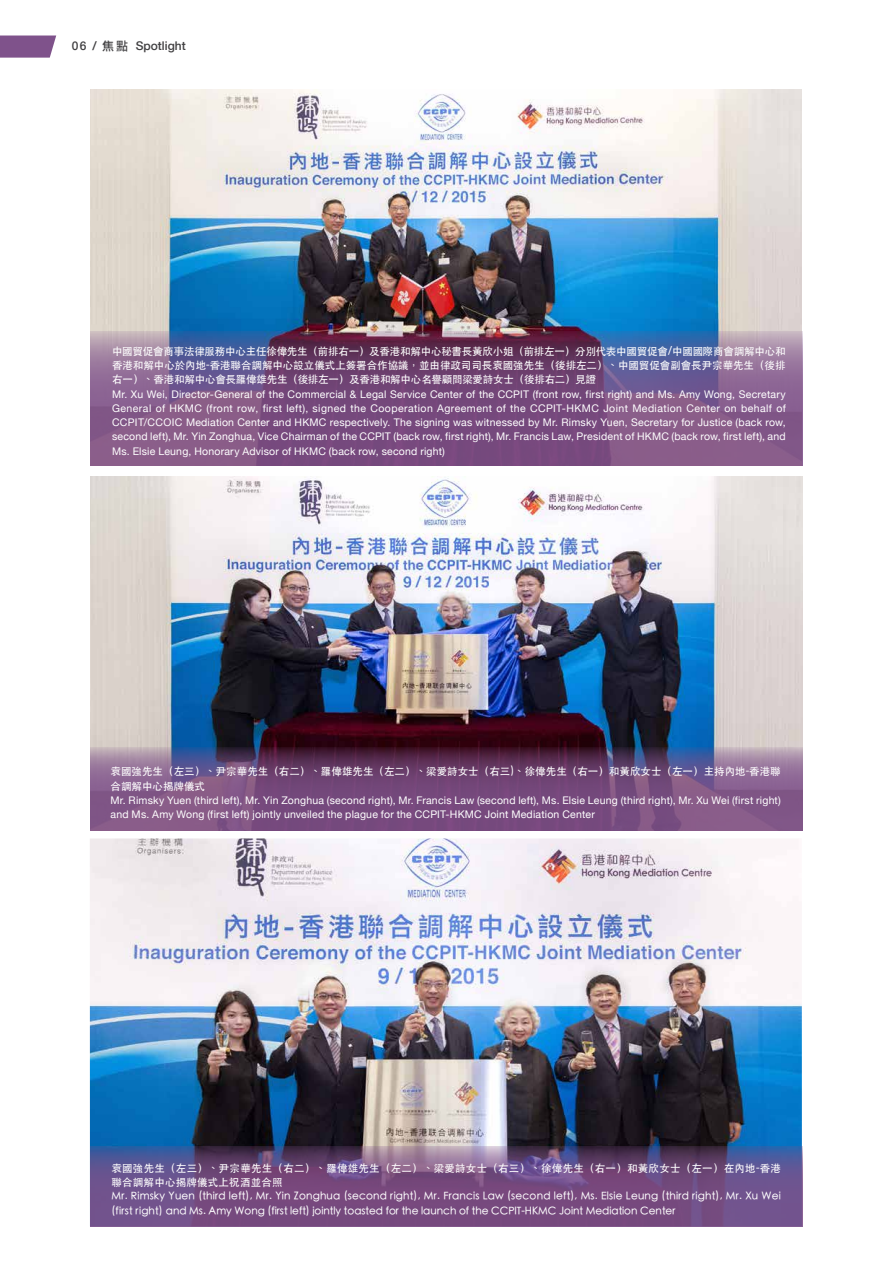
<style>
.page{position:relative;width:893px;height:1263px;background:#fff}
.page>*{position:absolute;margin:0;border:0;box-sizing:border-box;transform-origin:0 0}
.t1{font:500 12px "Helvetica Neue";color:#414042}
.t2{font:10.5px/14.2px "Helvetica Neue";letter-spacing:.02em;color:#fff}
.t3{font:500 10.5px/14.2px "ST Heiti TC";letter-spacing:.02em;color:#fff}
.t4{font:500 10.5px/14.2px "ST Heiti TC";color:#fff}
.s1{font-family:"Li Gothic Med";font-weight:400}
</style>
<div class="page">
<svg style="left:0;top:36px;width:56px;height:22px"></svg>
<img style="left:90px;top:476px;width:712px;height:271px">
<img style="left:90px;top:838px;width:712px;height:309px">
<svg style="left:90px;top:747px;width:712px;height:83px;background:#744e7b"></svg>
<svg style="left:90px;top:1147px;width:712px;height:79px;background:#6e4d81"></svg>
<img style="left:90px;top:90px;width:712px;height:242px">
<svg style="left:90px;top:332px;width:712px;height:134px;background:#775382"></svg>
<p class="t1" style="left:72px;top:36px;width:116px">06 / <span class="s1">焦點</span> Spotlight</p>
<p class="t4" style="left:112px;top:344px;width:675px;text-align:justify">中國貿促會商事法律服務中心主任徐偉先生（前排右一）及香港和解中心秘書長黃欣小姐（前排左一）分別代表中國貿促會/中國國際商會調解中心和香港和解中心於內地-香港聯合調解中心設立儀式上簽署合作協議，並由律政司司長袁國強先生（後排左二）、中國貿促會副會長尹宗華先生（後排右一）、香港和解中心會長羅偉雄先生（後排左一）及香港和解中心名譽顧問梁愛詩女士（後排右二）見證</p>
<p class="t2" style="left:112px;top:386px;width:675px;text-align:justify">Mr. Xu Wei, Director-General of the Commercial &amp; Legal Service Center of the CCPIT (front row, first right) and Ms. Amy Wong, Secretary General of HKMC (front row, first left), signed the Cooperation Agreement of the CCPIT-HKMC Joint Mediation Center on behalf of CCPIT/CCOIC Mediation Center and HKMC respectively. The signing was witnessed by Mr. Rimsky Yuen, Secretary for Justice (back row, second left), Mr. Yin Zonghua, Vice Chairman of the CCPIT (back row, first right), Mr. Francis Law, President of HKMC (back row, first left), and Ms. Elsie Leung, Honorary Advisor of HKMC (back row, second right)</p>
<p class="t4" style="left:111px;top:764px;width:672px">袁國強先生（左三）、尹宗華先生（右二）、羅偉雄先生（左二）、梁愛詩女士（右三)、徐偉先生（右一）和黃欣女士（左一）主持內地-香港聯合調解中心揭牌儀式</p>
<p class="t2" style="left:111px;top:792px;width:672px">Mr. Rimsky Yuen (third left), Mr. Yin Zonghua (second right), Mr. Francis Law (second left), Ms. Elsie Leung (third right), Mr. Xu Wei (first right) and Ms. Amy Wong (first left) jointly unveiled the plague for the CCPIT-HKMC Joint Mediation Center</p>
<p class="t3" style="left:111px;top:1160px;width:671px">袁國強先生（左三）、尹宗華先生（右二）、羅偉雄先生（左二）、梁愛詩女士（右三）、徐偉先生（右一）和黃欣女士（左一）在內地-香港聯合調解中心揭牌儀式上祝酒並合照<br>Mr. Rimsky Yuen (third left), Mr. Yin Zonghua (second right), Mr. Francis Law (second left), Ms. Elsie Leung (third right), Mr. Xu Wei (first right) and Ms. Amy Wong (first left) jointly toasted for the launch of the CCPIT-HKMC Joint Mediation Center</p>
</div>
